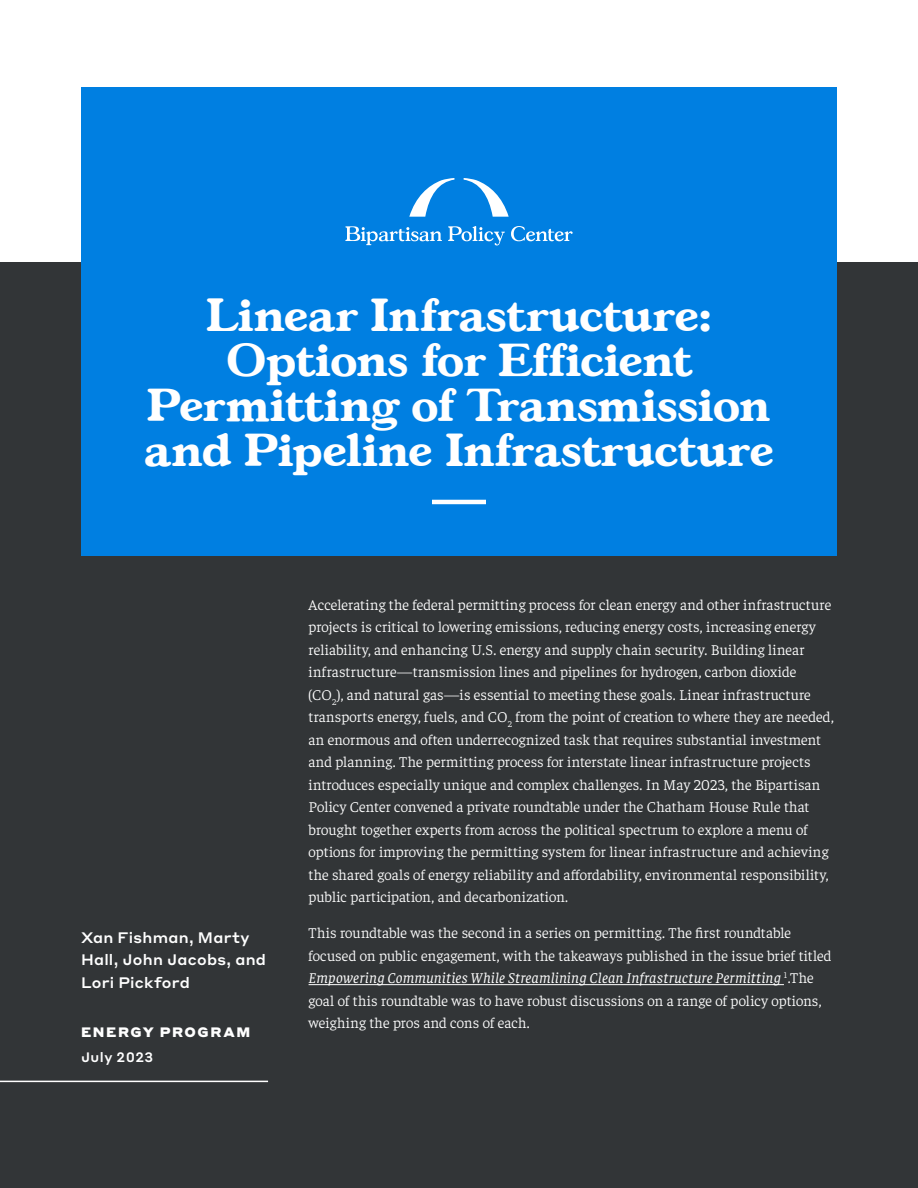
<style>
.page{position:relative;width:918px;height:1188px;background:#fff}
.page>*{position:absolute;margin:0;border:0;box-sizing:border-box;transform-origin:0 0}
.Cover_-_Title{font:700 45px/45px "Gascogne TS";letter-spacing:.01em;color:#fff;text-align:center}
.Body_-_Report{font:300 15px/22.5px "Faustina";letter-spacing:.005em;color:#fff}
.Body_-_Report-2{font:500 15px/22.5px "Styrene A";letter-spacing:.015em;color:#fff}
.t1{font:900 13.5px "Styrene A";letter-spacing:.115em;color:#fff}
.t2{font:500 13.5px "Styrene A";letter-spacing:.04em;color:#fff}
.s1{font-style:italic}
</style>
<div class="page">
<div style="left:0;top:263px;width:918px;height:925px;background:#323537"></div>
<div style="left:81px;top:88px;width:756px;height:468px;background:#007fe1"></div>
<hr style="left:432px;top:500px;width:54px;height:4px;background:#fff">
<svg style="left:448px;top:226px;width:57px;height:19px"></svg>
<svg style="left:345px;top:226px;width:97px;height:19px"></svg>
<svg style="left:511px;top:226px;width:62px;height:15px"></svg>
<svg style="left:464px;top:178px;width:45px;height:39px"></svg>
<svg style="left:409px;top:178px;width:45px;height:39px"></svg>
<hr style="left:309px;top:984px;width:475px;height:1px;background:#fff">
<hr style="left:0;top:1081px;width:268px;height:1px;background:#fff">
<p class="Cover_-_Title" style="left:144px;top:292px;width:631px">Linear Infrastructure:<br>Options for Efficient<br>Permitting of Transmission and Pipeline Infrastructure</p>
<p class="Body_-_Report-2" style="left:81px;top:925px;width:187px">Xan Fishman, Marty<br>Hall, John Jacobs, and<br>Lori Pickford</p>
<p class="t1" style="left:81px;top:1021px;width:171px">ENERGY PROGRAM</p>
<p class="t2" style="left:81px;top:1046px;width:74px">July 2023</p>
<p class="Body_-_Report" style="left:309px;top:592px;width:527px">Accelerating the federal permitting process for clean energy and other infrastructure projects is critical to lowering emissions, reducing energy costs, increasing energy reliability, and enhancing U.S. energy and supply chain security. Building linear infrastructure—transmission lines and pipelines for hydrogen, carbon dioxide (CO<sub>2</sub>), and natural gas—is essential to meeting these goals. Linear infrastructure transports energy, fuels, and CO<sub>2</sub> from the point of creation to where they are needed, an enormous and often underrecognized task that requires substantial investment and planning. The permitting process for interstate linear infrastructure projects introduces especially unique and complex challenges. In May 2023, the Bipartisan Policy Center convened a private roundtable under the Chatham House Rule that brought together experts from across the political spectrum to explore a menu of options for improving the permitting system for linear infrastructure and achieving the shared goals of energy reliability and affordability, environmental responsibility, public participation, and decarbonization.</p>
<p class="Body_-_Report" style="left:309px;top:921px;width:525px">This roundtable was the second in a series on permitting. The first roundtable focused on public engagement, with the takeaways published in the issue brief titled <span class="s1">Empowering Communities While Streamlining Clean Infrastructure Permitting</span> <sup>1</sup>.The goal of this roundtable was to have robust discussions on a range of policy options, weighing the pros and cons of each.</p>
</div>
